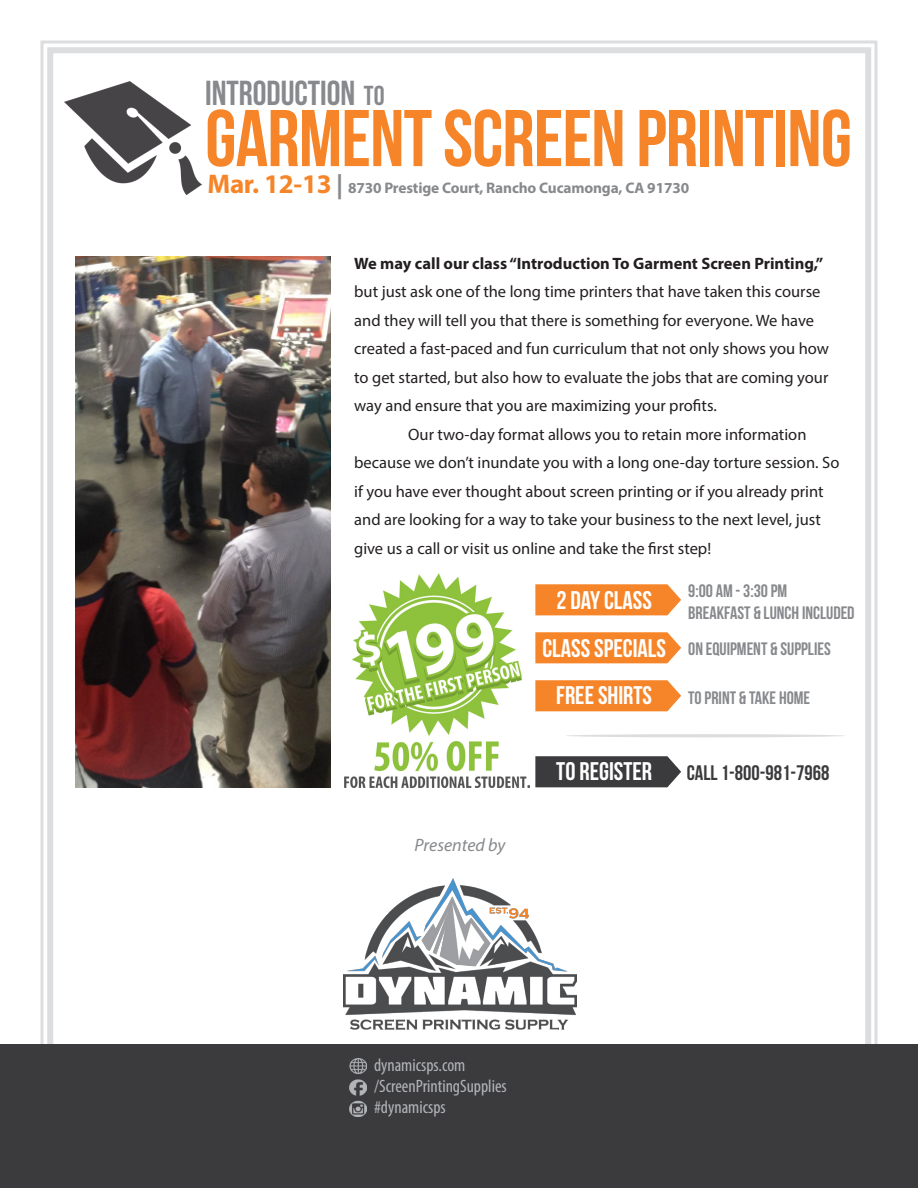
<style>
.page{position:relative;width:918px;height:1188px;background:#fff}
.page>*{position:absolute;margin:0;border:0;box-sizing:border-box;transform-origin:0 0}
.t1{font:80.25px "Bebas Neue";letter-spacing:-.01em;color:#f68529}
.t2{font:34.65px "Bebas Neue";color:#87898c}
.t3{font:25.5px "Bebas Neue";color:#fff}
.t4{font:21px "Bebas Neue";color:#3b3b3d}
.t5{font:18px "Bebas Neue";color:#87898c}
.t6{font:condensed 18px "Myriad Pro";color:#b2b5b8}
.t7{font:italic 18px "Myriad Pro";color:#87898c}
.t8{font:16.5px/28.5px "Myriad Pro";color:#231f20}
.t9{font:700 15.3px "Myriad Pro";letter-spacing:-.01em;color:#87898c}
.s1{font-size:27.45px}
.s2{font-size:27px;color:#f68529}
.s3{font-size:25.2px}
.s4{font-weight:700}
</style>
<div class="page">
<div style="left:47px;top:47px;width:824px;height:1114px;border:6px solid #dcdddf"></div>
<img style="left:65px;top:82px;width:136px;height:113px">
<div style="left:0;top:1044px;width:918px;height:144px;background:#3b3b3d"></div>
<img style="left:350px;top:1058px;width:16px;height:59px">
<img style="left:344px;top:879px;width:233px;height:151px">
<img style="left:76px;top:256px;width:255px;height:531px">
<svg style="left:535px;top:584px;width:146px;height:31px;background:#f68b35"></svg>
<svg style="left:535px;top:632px;width:146px;height:31px;background:#f68b35"></svg>
<svg style="left:535px;top:680px;width:146px;height:31px;background:#f68b34"></svg>
<svg style="left:535px;top:756px;width:146px;height:31px;background:#454547"></svg>
<img style="left:345px;top:573px;width:184px;height:214px">
<hr style="left:565px;top:734px;width:281px;height:3px;background:#dcdddf;border-radius:50%">
<p class="t2" style="left:205px;top:74px;width:181px">INTRODUCTION <span class="s1">TO</span></p>
<p class="t1" style="left:205px;top:94px;width:648px">GARMENT SCREEN PRINTING</p>
<p class="t9" style="left:207px;top:178px;width:483px"><span class="s2">Mar. 12-13</span> <span class="s3">|</span> 8730 Prestige Court, Rancho Cucamonga, CA 91730</p>
<p class="t8" style="left:354px;top:249px;width:476px"><span class="s4">We may call our class “Introduction To Garment Screen Printing,” </span>but just ask one of the long time printers that have taken this course and they will tell you that there is something for everyone. We have created a fast-paced and fun curriculum that not only shows you how to get started, but also how to evaluate the jobs that are coming your way and ensure that you are maximizing your profits.</p>
<p class="t8" style="left:354px;top:420px;width:487px;text-indent:54px">Our two-day format allows you to retain more information because we don’t inundate you with a long one-day torture session. So if you have ever thought about screen printing or if you already print and are looking for a way to take your business to the next level, just give us a call or visit us online and take the first step!</p>
<p class="t3" style="left:556px;top:586px;width:97px">2 DAY CLASS</p>
<p class="t5" style="left:688px;top:581px;width:101px">9:00 AM - 3:30 PM</p>
<p class="t5" style="left:688px;top:603px;width:168px">BREAKFAST &amp; LUNCH INCLUDED</p>
<p class="t3" style="left:542px;top:634px;width:125px">CLASS SPECIALS</p>
<p class="t5" style="left:688px;top:639px;width:144px">ON EQUIPMENT &amp; SUPPLIES</p>
<p class="t3" style="left:556px;top:682px;width:97px">FREE SHIRTS</p>
<p class="t5" style="left:688px;top:688px;width:123px">TO PRINT &amp; TAKE HOME</p>
<p class="t7" style="left:415px;top:834px;width:92px">Presented by</p>
<p class="t3" style="left:556px;top:758px;width:97px">TO REGISTER</p>
<p class="t4" style="left:687px;top:761px;width:144px">CALL 1-800-981-7968</p>
<p class="t6" style="left:374px;top:1054px;width:93px">dynamicsps.com</p>
<p class="t6" style="left:374px;top:1075px;width:134px">/ScreenPrintingSupplies</p>
<p class="t6" style="left:374px;top:1096px;width:73px">#dynamicsps</p>
</div>
